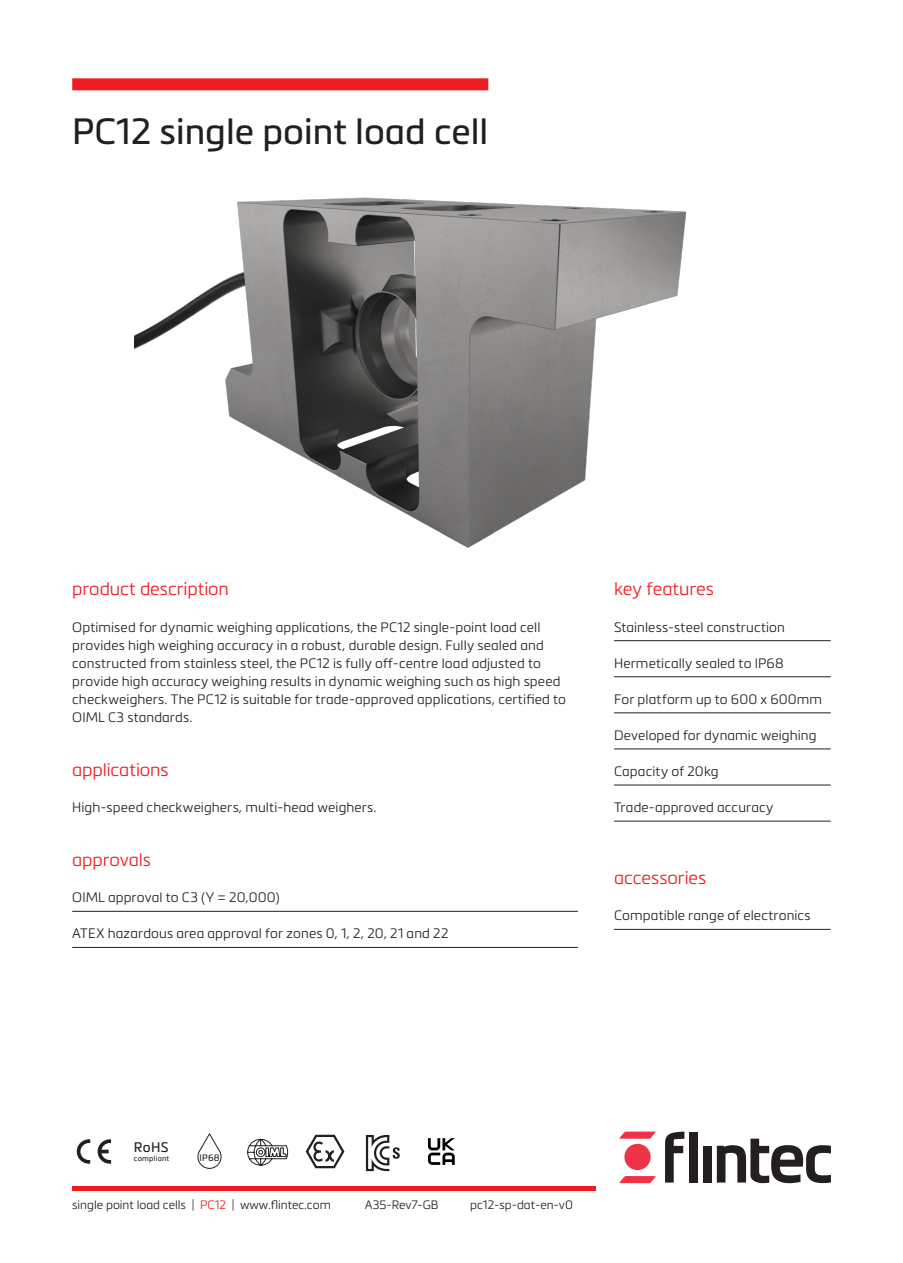
<style>
.page{position:relative;width:903px;height:1263px;background:#fff}
.page>*{position:absolute;margin:0;border:0;box-sizing:border-box;transform-origin:0 0}
.Heading{font:36px "Metronic Pro";color:#231f20}
.Subheading{font:300 18px "Metronic Pro";letter-spacing:-.005em;color:#ee1d23}
.t1{font:13.65px "Metronic Pro";color:#231f20}
.Paragraph{font:300 13.5px/18px "Metronic Pro";letter-spacing:.01em;color:#231f20}
.List{font:300 13.5px "Metronic Pro";letter-spacing:.01em;color:#231f20}
.t2{font:300 12px "Metronic Pro";color:#231f20}
.t3{font:9.15px "Metronic Pro";color:#231f20}
.t4{font:7.5px "Metronic Pro";letter-spacing:.025em;color:#231f20}
.s1{color:#ee1d23}
</style>
<div class="page">
<svg style="left:665px;top:1132px;width:19px;height:50px"></svg>
<div style="left:688px;top:1131px;width:9px;height:51px;background:#231f20"></div>
<div style="left:702px;top:1146px;width:9px;height:36px;background:#231f20"></div>
<svg style="left:716px;top:1138px;width:114px;height:45px"></svg>
<svg style="left:619px;top:1131px;width:36px;height:52px"></svg>
<div style="left:72px;top:1186px;width:523px;height:5px;background:#ee1d23"></div>
<svg style="left:98px;top:1139px;width:13px;height:25px"></svg>
<svg style="left:77px;top:1139px;width:13px;height:25px"></svg>
<svg style="left:197px;top:1133px;width:25px;height:36px"></svg>
<svg style="left:247px;top:1138px;width:41px;height:28px"></svg>
<svg style="left:305px;top:1134px;width:40px;height:35px"></svg>
<svg style="left:366px;top:1135px;width:33px;height:36px"></svg>
<svg style="left:428px;top:1138px;width:26px;height:27px"></svg>
<img style="left:135px;top:197px;width:552px;height:351px">
<div style="left:72px;top:78px;width:416px;height:12px;background:#ee1d23"></div>
<hr style="left:72px;top:911px;width:505px;height:1px;background:#231f20">
<hr style="left:72px;top:947px;width:505px;height:1px;background:#231f20">
<hr style="left:613px;top:640px;width:217px;height:1px;background:#231f20">
<hr style="left:613px;top:676px;width:217px;height:1px;background:#231f20">
<hr style="left:613px;top:713px;width:217px;height:1px;background:#231f20">
<hr style="left:613px;top:749px;width:217px;height:1px;background:#231f20">
<hr style="left:613px;top:785px;width:217px;height:1px;background:#231f20">
<hr style="left:613px;top:821px;width:217px;height:1px;background:#231f20">
<hr style="left:613px;top:929px;width:217px;height:1px;background:#231f20">
<p class="Heading" style="left:72px;top:106px;width:417px">PC12 single point load cell</p>
<p class="Subheading" style="left:72px;top:577px;width:158px">product description</p>
<p class="Paragraph" style="left:72px;top:617px;width:495px">Optimised for dynamic weighing applications, the PC12 single-point load cell provides high weighing accuracy in a robust, durable design. Fully sealed and constructed from stainless steel, the PC12 is fully off-centre load adjusted to provide high accuracy weighing results in dynamic weighing such as high speed checkweighers. The PC12 is suitable for trade-approved applications, certified to OIML C3 standards.</p>
<p class="Subheading" style="left:72px;top:757px;width:98px">applications</p>
<p class="Paragraph" style="left:72px;top:798px;width:306px">High-speed checkweighers, multi-head weighers.</p>
<p class="Subheading" style="left:72px;top:847px;width:80px">approvals</p>
<p class="List" style="left:72px;top:888px;width:209px">OIML approval to C3 (Y = 20,000)</p>
<p class="List" style="left:72px;top:924px;width:377px">ATEX hazardous area approval for zones 0, 1, 2, 20, 21 and 22</p>
<p class="Subheading" style="left:613px;top:577px;width:101px">key features</p>
<p class="List" style="left:613px;top:618px;width:172px">Stainless-steel construction</p>
<p class="List" style="left:613px;top:654px;width:171px">Hermetically sealed to IP68</p>
<p class="List" style="left:613px;top:690px;width:209px">For platform up to 600 x 600mm</p>
<p class="List" style="left:613px;top:726px;width:204px">Developed for dynamic weighing</p>
<p class="List" style="left:613px;top:762px;width:106px">Capacity of 20kg</p>
<p class="List" style="left:613px;top:798px;width:161px">Trade-approved accuracy</p>
<p class="Subheading" style="left:613px;top:865px;width:94px">accessories</p>
<p class="List" style="left:613px;top:906px;width:198px">Compatible range of electronics</p>
<p class="t1" style="left:134px;top:1137px;width:36px">RoHS</p>
<p class="t4" style="left:134px;top:1152px;width:37px">compliant</p>
<p class="t3" style="left:199px;top:1151px;width:22px">IP68</p>
<p class="t2" style="left:72px;top:1196px;width:260px">single point load cells | <span class="s1">PC12</span> | www.flintec.com</p>
<p class="t2" style="left:365px;top:1196px;width:75px">A35-Rev7-GB</p>
<p class="t2" style="left:470px;top:1196px;width:104px">pc12-sp-dat-en-v0</p>
</div>
